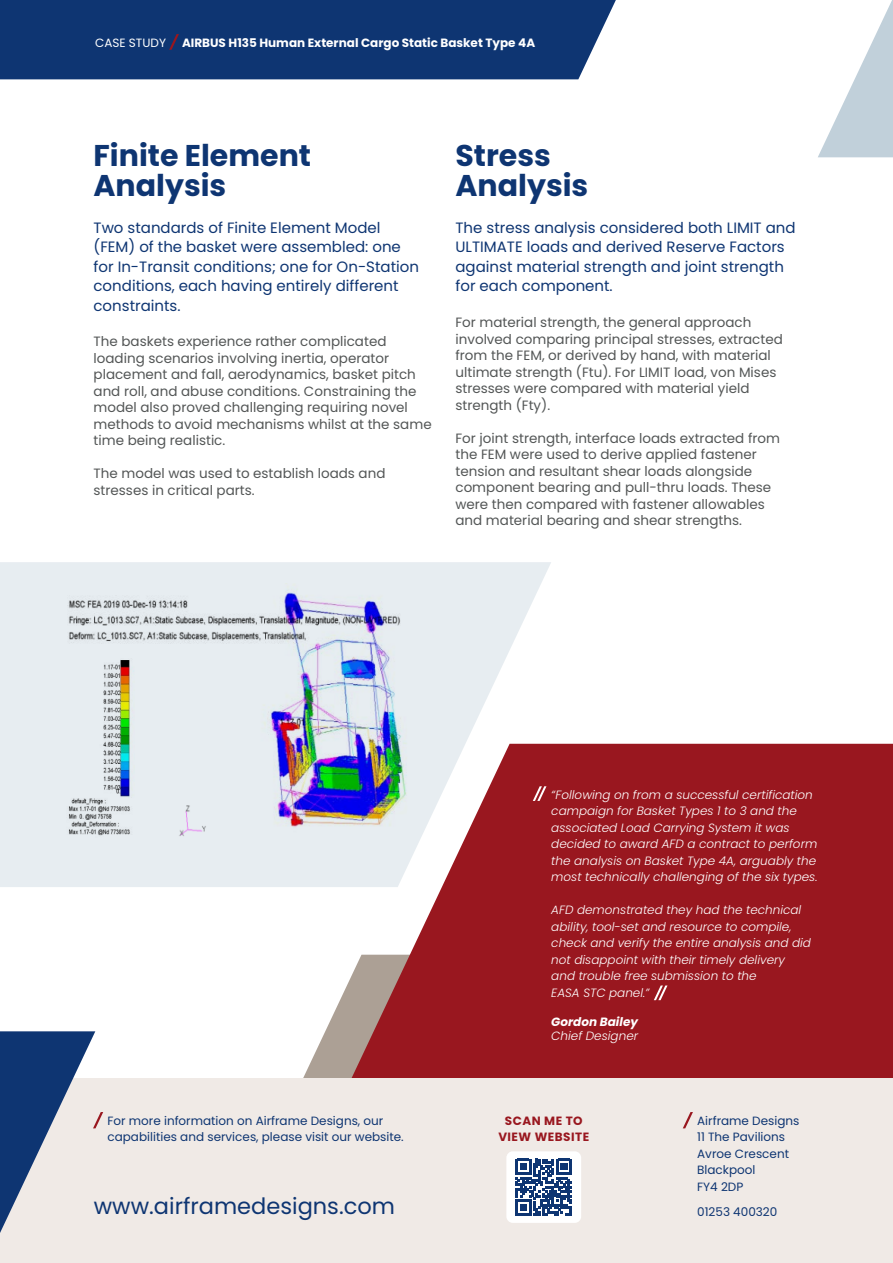
<style>
.page{position:relative;width:893px;height:1263px;background:#fff}
.page>*{position:absolute;margin:0;border:0;box-sizing:border-box;transform-origin:0 0}
.t1{font:700 30px/30px "Poppins";color:#0e3572}
.t2{font:22.5px "Poppins";color:#0e3572}
.t3{font:15px/19.5px "Poppins";color:#0e3572}
.t4{font:13.5px/16.5px "Poppins";color:#535656}
.t5{font:italic 300 12px/16.5px "Poppins";color:#fff}
.t6{font:12px/16.5px "Poppins";color:#0e3572}
.t7{font:700 12px "Poppins";color:#fff}
.t8{font:700 12px/16px "Poppins";letter-spacing:.04em;color:#99171f;text-align:center}
.t9{font:italic 700 12px "Poppins";color:#fff}
.t10{font:12px "Poppins";color:#fff}
</style>
<div class="page">
<svg style="left:0;top:562px;width:551px;height:325px;background:#eaeff2"></svg>
<svg style="left:264px;top:744px;width:629px;height:334px;background:#aa4249"></svg>
<svg style="left:533px;top:786px;width:13px;height:15px"></svg>
<svg style="left:654px;top:985px;width:13px;height:15px"></svg>
<div style="left:0;top:1078px;width:893px;height:185px;background:#f0eae6"></div>
<div style="left:0;top:0;width:616px;height:79px;background:#0e3572"></div>
<svg style="left:169px;top:34px;width:10px;height:16px"></svg>
<svg style="left:818px;top:0;width:75px;height:157px"></svg>
<img style="left:68px;top:584px;width:346px;height:265px">
<div style="left:149px;top:785px;width:68px;height:69px;background:#e7edf1"></div>
<div style="left:67px;top:768px;width:79px;height:89px;background:#e7edf1"></div>
<img style="left:56px;top:659px;width:79px;height:179px">
<svg style="left:683px;top:1112px;width:10px;height:16px"></svg>
<svg style="left:0;top:1031px;width:103px;height:202px"></svg>
<div style="left:506px;top:1151px;width:75px;height:72px;background:#fff;border-radius:6px"></div>
<svg style="left:515px;top:1159px;width:57px;height:56px"></svg>
<p class="t10" style="left:95px;top:36px;width:72px">CASE STUDY</p>
<p class="t7" style="left:182px;top:36px;width:355px">AIRBUS H135 Human External Cargo Static Basket Type 4A</p>
<h1 class="t1" style="left:94px;top:140px;width:219px">Finite Element<br>Analysis</h1>
<h1 class="t1" style="left:455px;top:140px;width:134px">Stress<br>Analysis</h1>
<p class="t3" style="left:94px;top:218px;width:327px">Two standards of Finite Element Model (FEM) of the basket were assembled: one for In-Transit conditions; one for On-Station conditions, each having entirely different constraints.</p>
<p class="t3" style="left:455px;top:218px;width:342px">The stress analysis considered both LIMIT and ULTIMATE loads and derived Reserve Factors against material strength and joint strength for each component.</p>
<p class="t4" style="left:94px;top:333px;width:340px">The baskets experience rather complicated loading scenarios involving inertia, operator placement and fall, aerodynamics, basket pitch and roll, and abuse conditions. Constraining the model also proved challenging requiring novel methods to avoid mechanisms whilst at the same time being realistic.</p>
<p class="t4" style="left:94px;top:465px;width:293px">The model was used to establish loads and stresses in critical parts.</p>
<p class="t4" style="left:455px;top:314px;width:329px">For material strength, the general approach involved comparing principal stresses, extracted from the FEM, or derived by hand, with material ultimate strength (Ftu). For LIMIT load, von Mises stresses were compared with material yield strength (Fty).</p>
<p class="t4" style="left:455px;top:430px;width:326px">For joint strength, interface loads extracted from the FEM were used to derive applied fastener tension and resultant shear loads alongside component bearing and pull-thru loads. These were then compared with fastener allowables and material bearing and shear strengths.</p>
<p class="t6" style="left:107px;top:1112px;width:298px">For more information on Airframe Designs, our capabilities and services, please visit our website.</p>
<h2 class="t2" style="left:94px;top:1193px;width:303px">www.airframedesigns.com</h2>
<p class="t5" style="left:551px;top:786px;width:268px">“Following on from a successful certification campaign for Basket Types 1 to 3 and the associated Load Carrying System it was decided to award AFD a contract to perform the analysis on Basket Type 4A, arguably the most technically challenging of the six types.</p>
<p class="t5" style="left:551px;top:902px;width:261px">AFD demonstrated they had the technical ability, tool-set and resource to compile, check and verify the entire analysis and did not disappoint with their timely delivery and trouble free submission to the<br>EASA STC panel.”</p>
<p class="t9" style="left:551px;top:1014px;width:88px">Gordon Bailey</p>
<p class="t5" style="left:551px;top:1028px;width:88px">Chief Designer</p>
<p class="t8" style="left:498px;top:1113px;width:92px">SCAN ME TO<br>VIEW WEBSITE</p>
<p class="t6" style="left:697px;top:1112px;width:104px">Airframe Designs<br>11 The Pavilions<br>Avroe Crescent<br>Blackpool<br>FY4 2DP</p>
<p class="t6" style="left:697px;top:1203px;width:82px">01253 400320</p>
</div>
